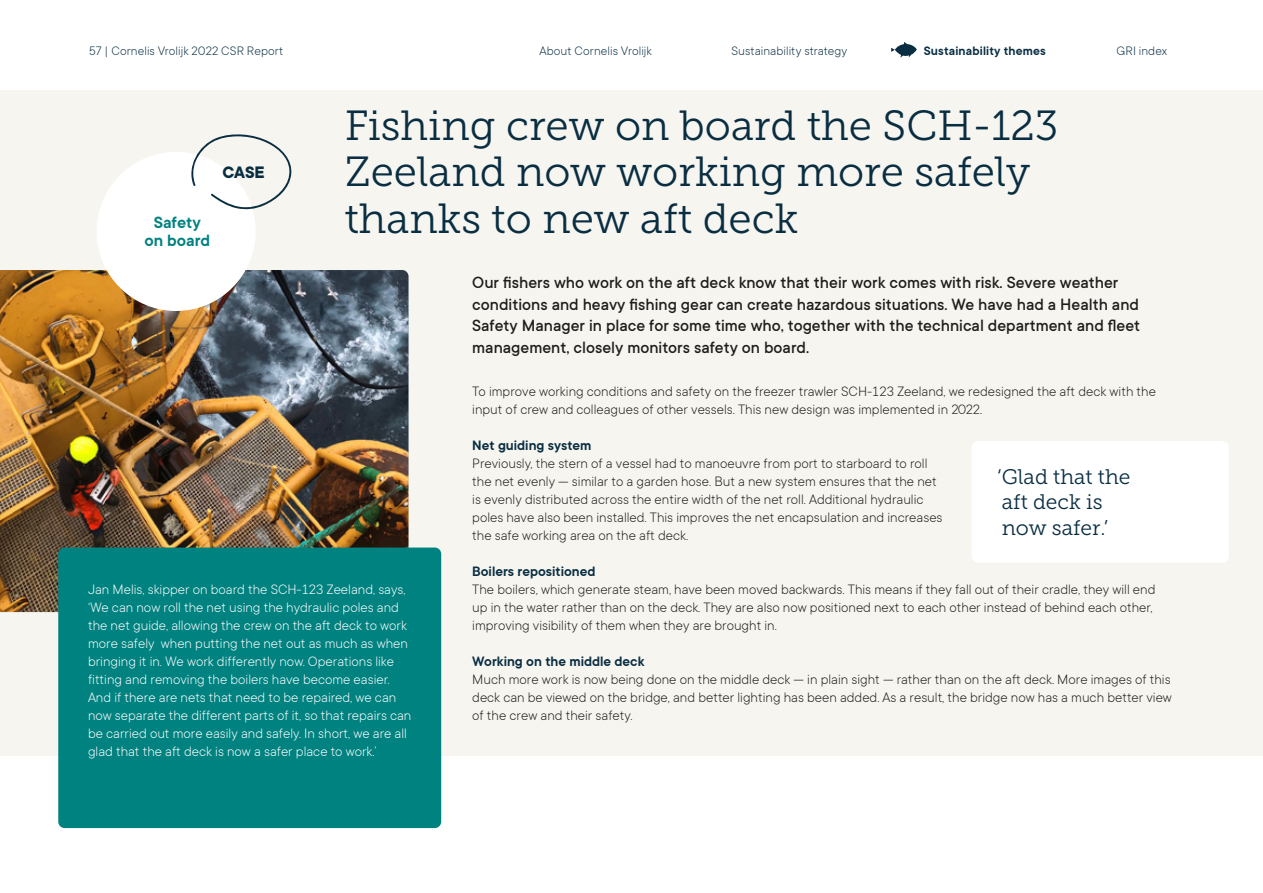
<style>
.page{position:relative;width:1263px;height:893px;background:#fff}
.page>*{position:absolute;margin:0;border:0;box-sizing:border-box;transform-origin:0 0}
.t1{font:42px/46.5px "Museo Slab 300";color:#092e42}
.t2{font:21px/25.5px "Museo Slab 300";color:#092e42}
.t3{font:700 18.3px "TT Commons";color:#092e42}
.t4{font:500 18px/21.6px "TT Commons";color:#1d1d1b}
.t5{font:600 18px/18px "TT Commons";color:#008280;text-align:center}
.t6{font:300 15px/18px "TT Commons";color:#1d1d1b}
.t7{font:300 15px/18px "TT Commons";color:#fff}
.t8{font:600 15px "TT Commons";color:#092e42}
.t9{font:300 13.5px "TT Commons";letter-spacing:.005em;color:#092e42}
.t10{font:600 13.5px "TT Commons";letter-spacing:.015em;color:#092e42}
</style>
<div class="page">
<div style="left:0;top:90px;width:1263px;height:666px;background:#f7f5f0"></div>
<img style="left:0;top:270px;width:408px;height:342px">
<div style="left:58px;top:548px;width:383px;height:280px;background:#008280;border-radius:6px"></div>
<div style="left:972px;top:441px;width:257px;height:122px;background:#fff;border-radius:6px"></div>
<div style="left:97px;top:152px;width:159px;height:159px;background:#fff;border-radius:50%"></div>
<svg style="left:186px;top:134px;width:107px;height:76px"></svg>
<svg style="left:891px;top:42px;width:26px;height:16px"></svg>
<p class="t9" style="left:89px;top:43px;width:196px">57 | Cornelis Vrolijk 2022 CSR Report</p>
<p class="t9" style="left:539px;top:43px;width:114px">About Cornelis Vrolijk</p>
<p class="t9" style="left:731px;top:43px;width:117px">Sustainability strategy</p>
<p class="t10" style="left:924px;top:42px;width:124px">Sustainability themes</p>
<p class="t9" style="left:1116px;top:43px;width:52px">GRI index</p>
<p class="t3" style="left:222px;top:160px;width:44px">CASE</p>
<p class="t5" style="left:144px;top:212px;width:67px">Safety on board</p>
<h1 class="t1" style="left:345px;top:102px;width:715px">Fishing crew on board the SCH-123<br>Zeeland now working more safely thanks to new aft deck</h1>
<p class="t7" style="left:88px;top:580px;width:325px">Jan Melis, skipper on board the SCH-123 Zeeland, says, ‘We can now roll the net using the hydraulic poles and the net guide, allowing the crew on the aft deck to work more safely when putting the net out as much as when bringing it in. We work differently now. Operations like fitting and removing the boilers have become easier.<br>And if there are nets that need to be repaired, we can now separate the different parts of it, so that repairs can be carried out more easily and safely. In short, we are all glad that the aft deck is now a safer place to work.’</p>
<p class="t4" style="left:472px;top:271px;width:669px">Our fishers who work on the aft deck know that their work comes with risk. Severe weather conditions and heavy fishing gear can create hazardous situations. We have had a Health and Safety Manager in place for some time who, together with the technical department and fleet management, closely monitors safety on board.</p>
<p class="t6" style="left:472px;top:382px;width:685px">To improve working conditions and safety on the freezer trawler SCH-123 Zeeland, we redesigned the aft deck with the input of crew and colleagues of other vessels. This new design was implemented in 2022.</p>
<p class="t8" style="left:472px;top:436px;width:121px">Net guiding system</p>
<p class="t6" style="left:472px;top:454px;width:472px">Previously, the stern of a vessel had to manoeuvre from port to starboard to roll the net evenly — similar to a garden hose. But a new system ensures that the net is evenly distributed across the entire width of the net roll. Additional hydraulic poles have also been installed. This improves the net encapsulation and increases the safe working area on the aft deck.</p>
<p class="t8" style="left:472px;top:562px;width:125px">Boilers repositioned</p>
<p class="t6" style="left:472px;top:580px;width:685px">The boilers, which generate steam, have been moved backwards. This means if they fall out of their cradle, they will end up in the water rather than on the deck. They are also now positioned next to each other instead of behind each other, improving visibility of them when they are brought in.</p>
<p class="t8" style="left:472px;top:652px;width:174px">Working on the middle deck</p>
<p class="t6" style="left:472px;top:670px;width:701px;text-align:justify">Much more work is now being done on the middle deck — in plain sight — rather than on the aft deck. More images of this deck can be viewed on the bridge, and better lighting has been added. As a result, the bridge now has a much better view of the crew and their safety.</p>
<h2 class="t2" style="left:997px;top:464px;width:135px">‘Glad that the aft deck is now safer.’</h2>
</div>
